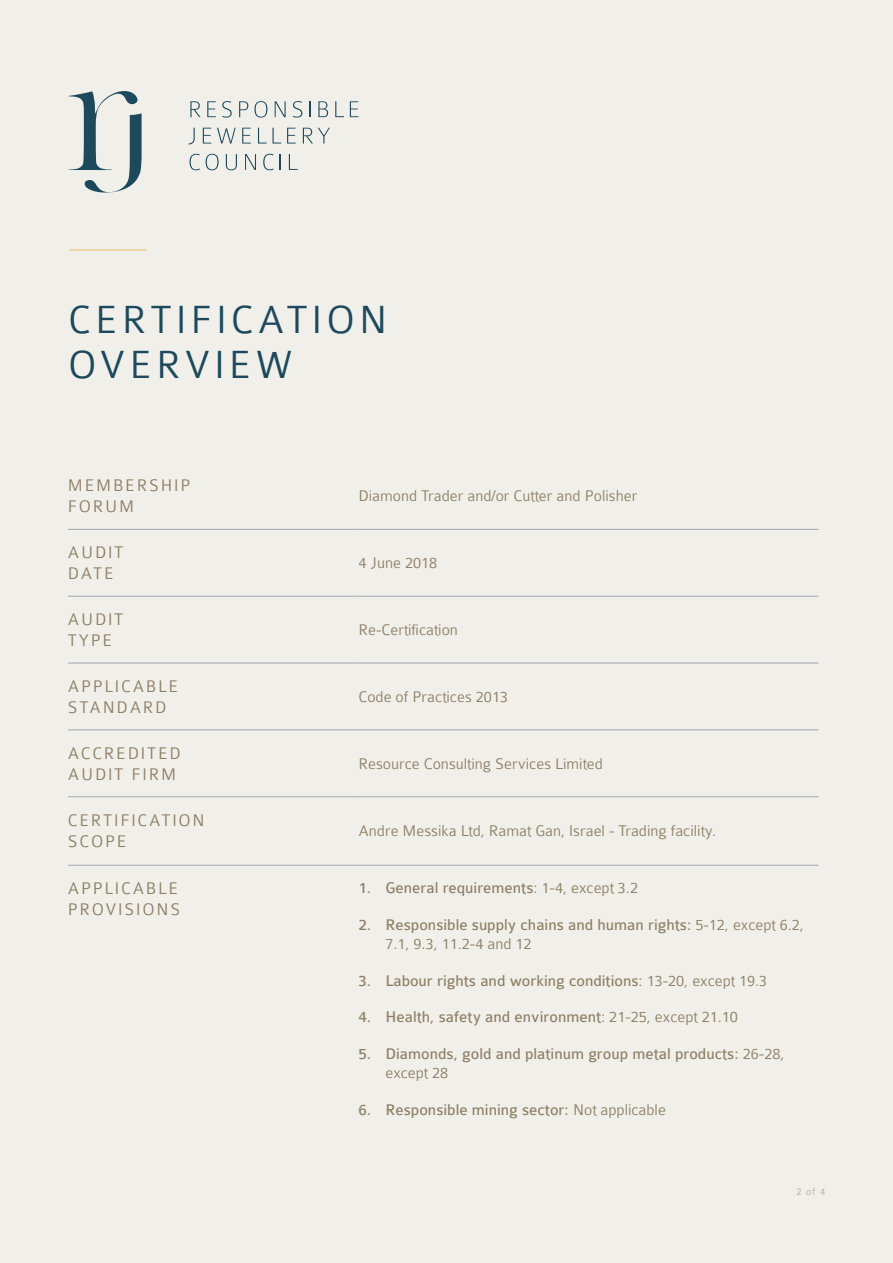
<style>
.page{position:relative;width:893px;height:1263px;background:#f1efea}
.page>*{position:absolute;margin:0;border:0;box-sizing:border-box;transform-origin:0 0}
.Large_subhead_20pt_S{font:300 42px/45px "Colaborate";letter-spacing:.1em;color:#1c495c}
.Small_subhead_12pt_E{font:300 18px/21px "Colaborate";letter-spacing:.1em;color:#8d7f64}
.t1{font:16.5px/19.5px "Colaborate";color:#8d7f64}
.Body_copy_Earth{font:300 16.5px "Colaborate";color:#8d7f64}
.t2{font:300 10.5px "Colaborate";color:#b5a996}
.s1{font-weight:300}
</style>
<div class="page">
<hr style="left:69px;top:249px;width:78px;height:2px;background:#e9c378">
<svg style="left:68px;top:96px;width:291px;height:75px"></svg>
<svg style="left:69px;top:91px;width:73px;height:102px"></svg>
<svg style="left:190px;top:101px;width:10px;height:16px"></svg>
<svg style="left:207px;top:101px;width:9px;height:16px"></svg>
<svg style="left:222px;top:101px;width:10px;height:17px"></svg>
<svg style="left:239px;top:101px;width:9px;height:16px"></svg>
<svg style="left:254px;top:101px;width:13px;height:17px"></svg>
<svg style="left:275px;top:101px;width:11px;height:16px"></svg>
<svg style="left:293px;top:101px;width:9px;height:17px"></svg>
<svg style="left:309px;top:101px;width:2px;height:16px"></svg>
<svg style="left:318px;top:101px;width:10px;height:16px"></svg>
<svg style="left:335px;top:101px;width:9px;height:16px"></svg>
<svg style="left:350px;top:101px;width:8px;height:16px"></svg>
<svg style="left:188px;top:128px;width:7px;height:17px"></svg>
<svg style="left:203px;top:128px;width:8px;height:16px"></svg>
<svg style="left:217px;top:128px;width:19px;height:16px"></svg>
<svg style="left:242px;top:128px;width:9px;height:16px"></svg>
<svg style="left:258px;top:128px;width:23px;height:16px"></svg>
<svg style="left:287px;top:128px;width:9px;height:16px"></svg>
<svg style="left:303px;top:128px;width:27px;height:16px"></svg>
<svg style="left:190px;top:154px;width:10px;height:16px"></svg>
<svg style="left:206px;top:154px;width:13px;height:16px"></svg>
<svg style="left:226px;top:154px;width:11px;height:16px"></svg>
<svg style="left:245px;top:154px;width:11px;height:16px"></svg>
<svg style="left:263px;top:154px;width:11px;height:16px"></svg>
<svg style="left:280px;top:154px;width:1px;height:16px"></svg>
<svg style="left:289px;top:154px;width:9px;height:16px"></svg>
<hr style="left:68px;top:529px;width:290px;height:1px;background:#a0a8af">
<hr style="left:358px;top:529px;width:460px;height:1px;background:#a0a8af">
<hr style="left:68px;top:596px;width:290px;height:1px;background:#a0a8af">
<hr style="left:358px;top:596px;width:460px;height:1px;background:#a0a8af">
<hr style="left:68px;top:663px;width:290px;height:1px;background:#a0a8af">
<hr style="left:358px;top:663px;width:460px;height:1px;background:#a0a8af">
<hr style="left:68px;top:730px;width:290px;height:1px;background:#a0a8af">
<hr style="left:358px;top:730px;width:460px;height:1px;background:#a0a8af">
<hr style="left:68px;top:796px;width:290px;height:1px;background:#a0a8af">
<hr style="left:358px;top:796px;width:460px;height:1px;background:#a0a8af">
<hr style="left:68px;top:865px;width:290px;height:1px;background:#a0a8af">
<hr style="left:358px;top:865px;width:460px;height:1px;background:#a0a8af">
<p class="Large_subhead_20pt_S" style="left:68px;top:298px;width:321px">CERTIFICATION<br>OVERVIEW</p>
<p class="Small_subhead_12pt_E" style="left:68px;top:475px;width:124px">MEMBERSHIP<br>FORUM</p>
<p class="Body_copy_Earth" style="left:358px;top:487px;width:280px">Diamond Trader and/or Cutter and Polisher</p>
<p class="Small_subhead_12pt_E" style="left:68px;top:542px;width:57px">AUDIT<br>DATE</p>
<p class="Body_copy_Earth" style="left:358px;top:554px;width:80px">4 June 2018</p>
<p class="Small_subhead_12pt_E" style="left:68px;top:609px;width:57px">AUDIT<br>TYPE</p>
<p class="Body_copy_Earth" style="left:358px;top:621px;width:101px">Re-Certification</p>
<p class="Small_subhead_12pt_E" style="left:68px;top:676px;width:112px">APPLICABLE<br>STANDARD</p>
<p class="Body_copy_Earth" style="left:358px;top:688px;width:151px">Code of Practices 2013</p>
<p class="Small_subhead_12pt_E" style="left:68px;top:742px;width:114px">ACCREDITED<br>AUDIT FIRM</p>
<p class="Body_copy_Earth" style="left:358px;top:755px;width:246px">Resource Consulting Services Limited</p>
<p class="Small_subhead_12pt_E" style="left:68px;top:810px;width:138px">CERTIFICATION<br>SCOPE</p>
<p class="Body_copy_Earth" style="left:358px;top:823px;width:359px">Andre Messika Ltd, Ramat Gan, Israel - Trading facility.</p>
<p class="Small_subhead_12pt_E" style="left:68px;top:878px;width:114px">APPLICABLE<br>PROVISIONS</p>
<p class="t1" style="left:358px;top:878px;width:281px">1. General requirements<span class="s1">: 1-4, except 3.2</span></p>
<p class="t1" style="left:385px;top:915px;width:420px;text-indent:-27px">2. Responsible supply chains and human rights: <span class="s1">5-12, except 6.2,<br>7.1, 9.3, 11.2-4 and 12</span></p>
<p class="t1" style="left:358px;top:971px;width:410px">3. Labour rights and working conditions<span class="s1">: 13-20, except 19.3</span></p>
<p class="t1" style="left:358px;top:1007px;width:381px">4. Health, safety and environment<span class="s1">: 21-25, except 21.10</span></p>
<p class="t1" style="left:385px;top:1044px;width:401px;text-indent:-27px">5. Diamonds, gold and platinum group metal products: <span class="s1">26-28, except 28</span></p>
<p class="t1" style="left:358px;top:1100px;width:309px">6. Responsible mining sector: <span class="s1">Not applicable</span></p>
<p class="t2" style="left:796px;top:1186px;width:30px">2 of 4</p>
</div>
